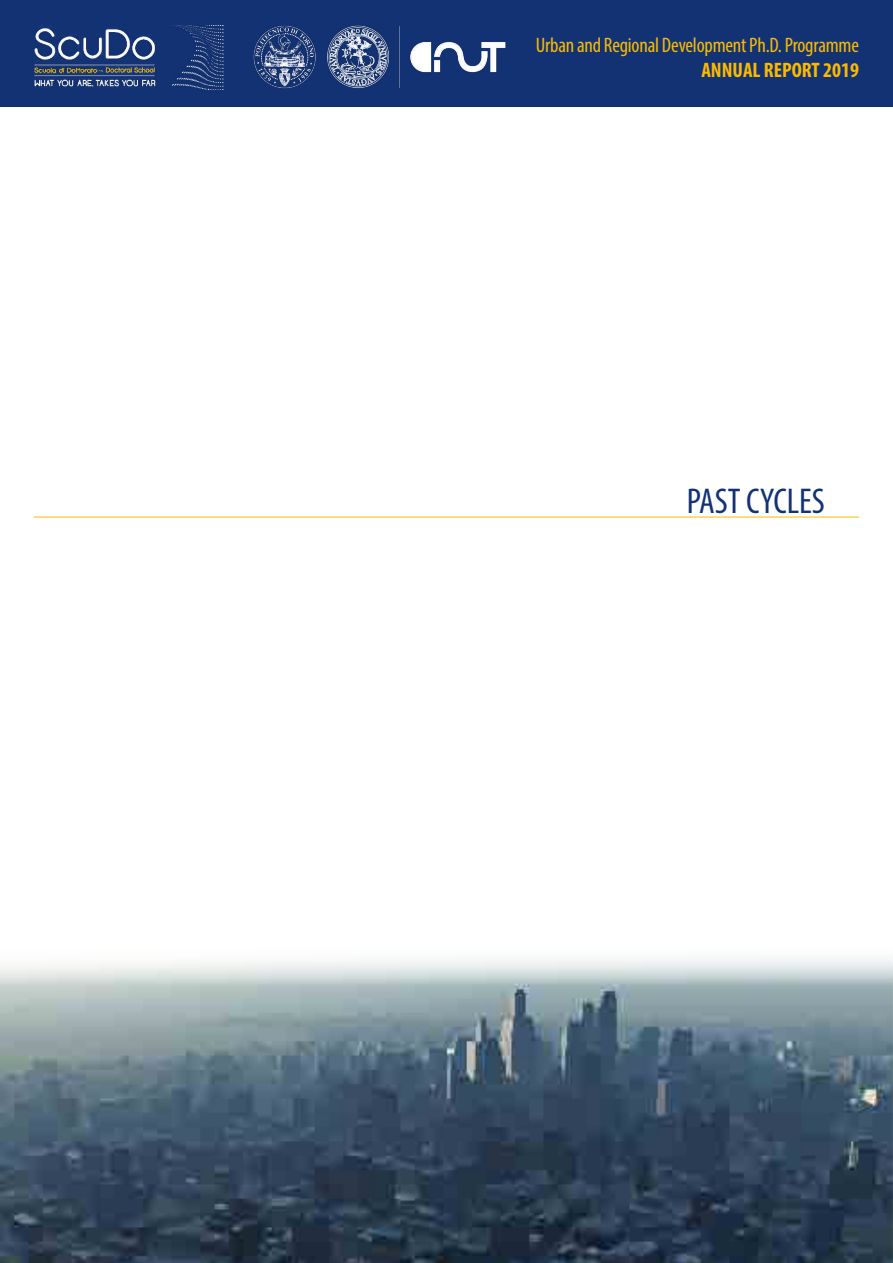
<style>
.page{position:relative;width:893px;height:1263px;background:#fff}
.page>*{position:absolute;margin:0;border:0;box-sizing:border-box;transform-origin:0 0}
.t1{font:condensed 36px "Myriad Pro";color:#123274}
.t2{font:condensed 21px "Myriad Pro";letter-spacing:-.01em;color:#fbba00}
.t3{font:700 condensed 21px "Myriad Pro";color:#fbba00}
</style>
<div class="page">
<div style="left:0;top:0;width:893px;height:106px;background:#123274"></div>
<img style="left:34px;top:26px;width:190px;height:63px">
<img style="left:254px;top:26px;width:252px;height:63px">
<img style="left:1px;top:957px;width:892px;height:306px">
<hr style="left:34px;top:517px;width:825px;height:1px;background:#fbba00">
<p class="t2" style="left:536px;top:32px;width:325px">Urban and Regional Development Ph.D. Programme</p>
<p class="t3" style="left:701px;top:57px;width:159px">ANNUAL REPORT 2019</p>
<h1 class="t1" style="left:687px;top:479px;width:140px">PAST CYCLES</h1>
</div>
